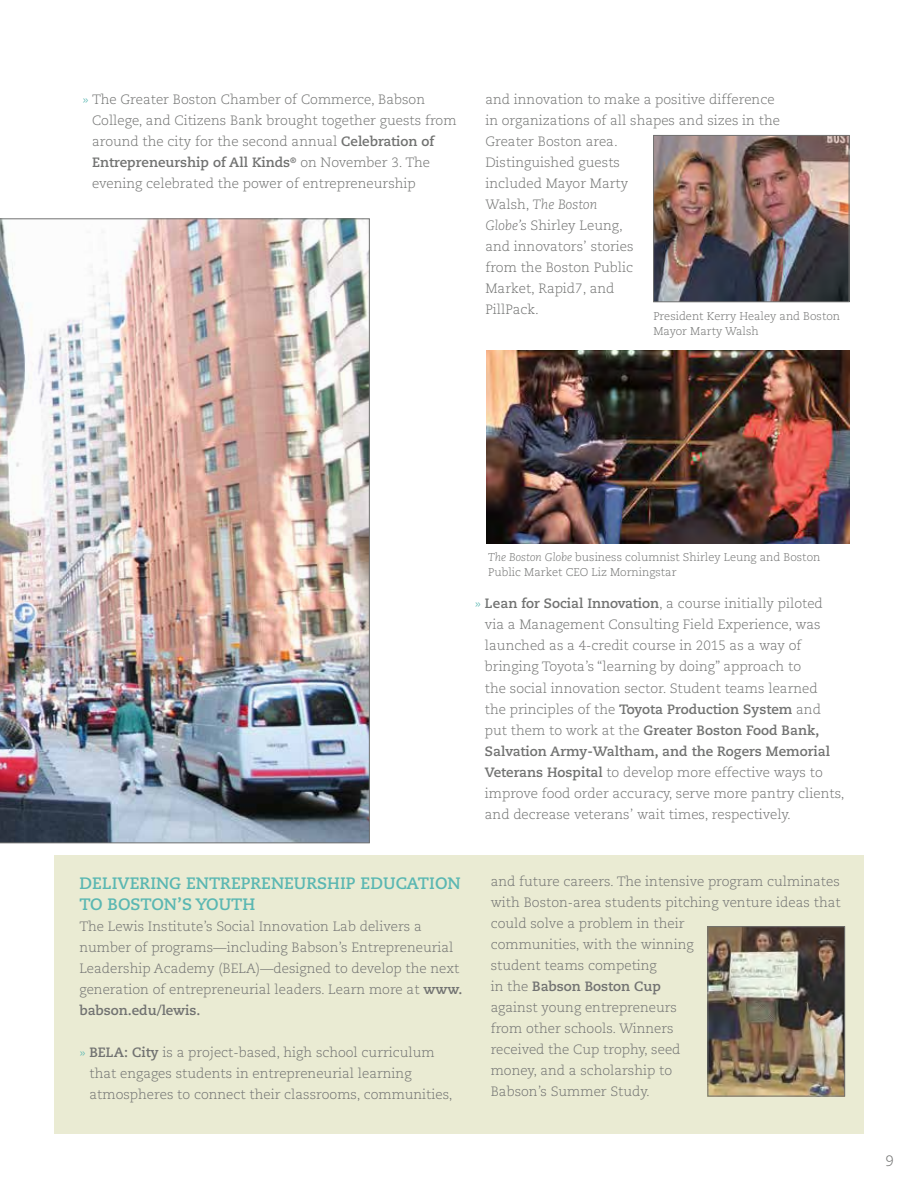
<style>
.page{position:relative;width:918px;height:1188px;background:#fff}
.page>*{position:absolute;margin:0;border:0;box-sizing:border-box;transform-origin:0 0}
.t1{font:700 16.5px/21px "Caecilia";color:#5ab7b2}
.t2{font:300 15px "Caecilia";color:#717271}
.t3{font:300 13.5px/21px "Caecilia";color:#717271}
.t4{font:300 11.25px/15px "Caecilia";color:#717271}
.s1{color:#5ab7b2}
.s2{font-weight:700}
.s3{font-style:italic}
</style>
<div class="page">
<div style="left:54px;top:856px;width:810px;height:278px;background:#eaebd3"></div>
<img style="left:0;top:219px;width:370px;height:624px">
<img style="left:710px;top:929px;width:133px;height:165px">
<div style="left:708px;top:927px;width:137px;height:169px;border:1px solid #717271"></div>
<img style="left:655px;top:137px;width:192px;height:163px">
<div style="left:653px;top:135px;width:196px;height:167px;border:1px solid #717271"></div>
<img style="left:486px;top:351px;width:363px;height:192px">
<p class="t3" style="left:92px;top:90px;width:366px;text-indent:-10px"><span class="s1">»</span> The Greater Boston Chamber of Commerce, Babson College, and Citizens Bank brought together guests from around the city for the second annual <span class="s2">Celebration of Entrepreneurship of All Kinds</span><sup>®</sup> on November 3. The evening celebrated the power of entrepreneurship</p>
<p class="t3" style="left:485px;top:90px;width:296px">and innovation to make a positive difference in organizations of all shapes and sizes in the<br>Greater Boston area.<br>Distinguished guests<br>included Mayor Marty<br>Walsh, <span class="s3">The Boston<br>Globe’s</span> Shirley Leung,<br>and innovators’ stories<br>from the Boston Public<br>Market, Rapid7, and<br>PillPack.</p>
<p class="t4" style="left:653px;top:309px;width:188px">President Kerry Healey and Boston<br>Mayor Marty Walsh</p>
<p class="t4" style="left:488px;top:550px;width:334px"><span class="s3">The Boston Globe</span> business columnist Shirley Leung and Boston<br>Public Market CEO Liz Morningstar</p>
<p class="t3" style="left:485px;top:594px;width:361px;text-indent:-10px"><span class="s1">»</span> <span class="s2">Lean for Social Innovation</span>, a course initially piloted via a Management Consulting Field Experience, was launched as a 4-credit course in 2015 as a way of bringing Toyota’s “learning by doing” approach to<br>the social innovation sector. Student teams learned<br>the principles of the <span class="s2">Toyota Production System</span> and put them to work at the <span class="s2">Greater Boston Food Bank, Salvation Army-Waltham, and the Rogers Memorial Veterans Hospital</span> to develop more effective ways to improve food order accuracy, serve more pantry clients, and decrease veterans’ wait times, respectively.</p>
<p class="t1" style="left:79px;top:873px;width:383px">DELIVERING ENTREPRENEURSHIP EDUCATION<br>TO BOSTON’S YOUTH</p>
<p class="t3" style="left:79px;top:916px;width:384px">The Lewis Institute’s Social Innovation Lab delivers a number of programs—including Babson’s Entrepreneurial Leadership Academy (BELA)—designed to develop the next generation of entrepreneurial leaders. Learn more at <span class="s2">www. babson.edu/lewis.</span></p>
<p class="t3" style="left:89px;top:1042px;width:365px;text-indent:-10px"><span class="s1">»</span> <span class="s2">BELA: City</span> is a project-based, high school curriculum that engages students in entrepreneurial learning atmospheres to connect their classrooms, communities,</p>
<p class="t3" style="left:491px;top:871px;width:352px">and future careers. The intensive program culminates with Boston-area students pitching venture ideas that could solve a problem in their<br>communities, with the winning<br>student teams competing<br>in the <span class="s2">Babson Boston Cup<br></span>against young entrepreneurs<br>from other schools. Winners<br>received the Cup trophy, seed<br>money, and a scholarship to<br>Babson’s Summer Study.</p>
<p class="t2" style="left:885px;top:1152px;width:10px">9</p>
</div>
